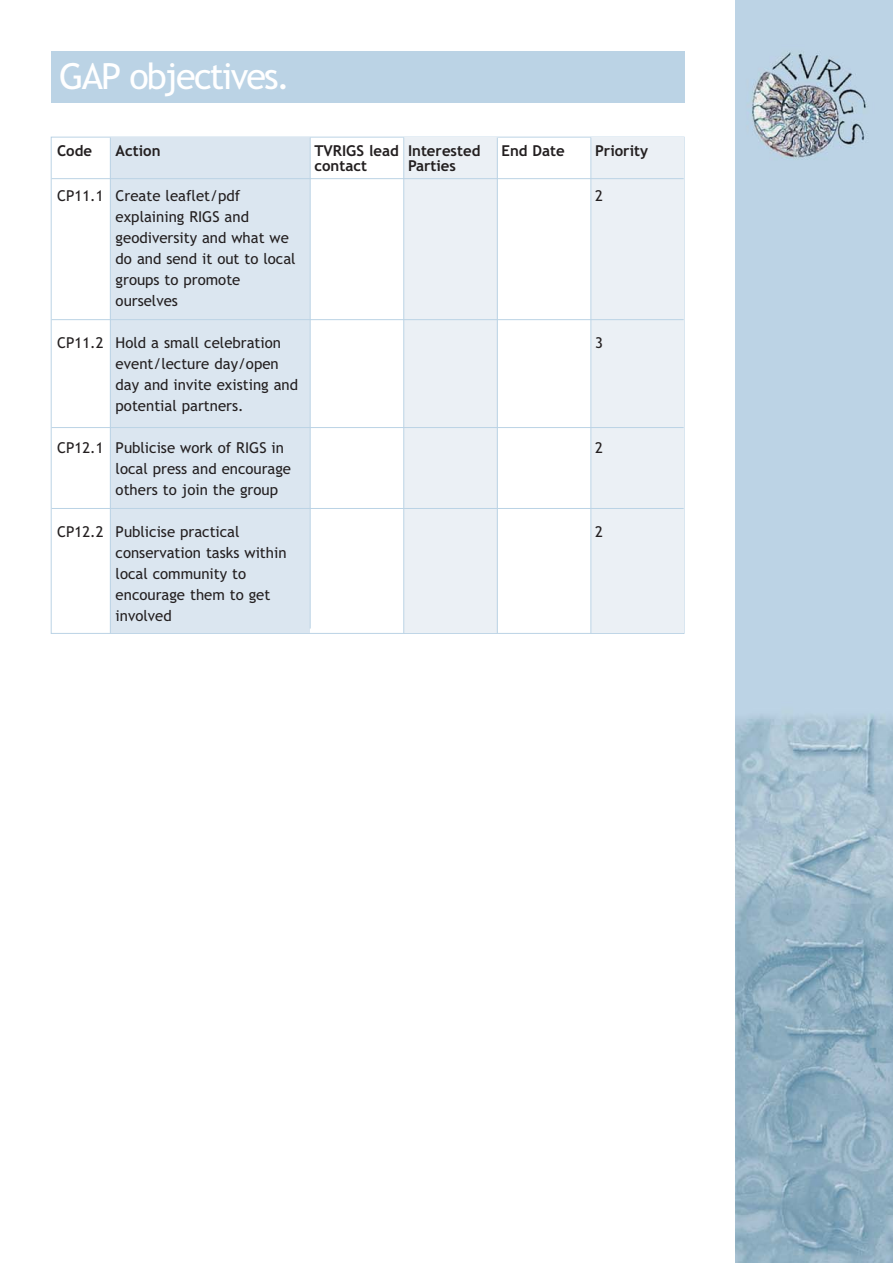
<style>
.page{position:relative;width:893px;height:1263px;background:#fff}
.page>*{position:absolute;margin:0;border:0;box-sizing:border-box;transform-origin:0 0}
.t1{font:36px "Trebuchet MS";letter-spacing:-.05em;color:#fff}
.t2{font:15px/21px "Trebuchet MS";color:#231f20}
.t3{font:700 15px/15px "Trebuchet MS";color:#231f20}
</style>
<div class="page">
<img style="left:735px;top:1px;width:158px;height:1262px">
<div style="left:51px;top:52px;width:633px;height:51px;background:#bbd3e5"></div>
<div style="left:110px;top:137px;width:200px;height:496px;background:#dbe6f0"></div>
<div style="left:404px;top:137px;width:93px;height:496px;background:#ebf0f5"></div>
<div style="left:591px;top:137px;width:93px;height:496px;background:#ebf0f5"></div>
<hr style="left:110px;top:137px;width:1px;height:496px;background:#bbd3e5">
<hr style="left:310px;top:137px;width:1px;height:491px;background:#bbd3e5">
<hr style="left:52px;top:178px;width:632px;height:1px;background:#bbd3e5">
<hr style="left:52px;top:508px;width:632px;height:1px;background:#bbd3e5">
<hr style="left:52px;top:319px;width:632px;height:1px;background:#bbd3e5">
<hr style="left:52px;top:427px;width:632px;height:1px;background:#bbd3e5">
<hr style="left:403px;top:137px;width:1px;height:496px;background:#bbd3e5">
<hr style="left:497px;top:137px;width:1px;height:496px;background:#bbd3e5">
<hr style="left:590px;top:137px;width:1px;height:496px;background:#bbd3e5">
<h1 class="t1" style="left:59px;top:62px;width:232px">GAP objectives.</h1>
<p class="t3" style="left:57px;top:144px;width:37px">Code</p>
<p class="t2" style="left:57px;top:186px;width:48px">CP11.1</p>
<p class="t2" style="left:57px;top:333px;width:48px">CP11.2</p>
<p class="t2" style="left:57px;top:438px;width:48px">CP12.1</p>
<p class="t2" style="left:57px;top:522px;width:48px">CP12.2</p>
<p class="t3" style="left:116px;top:144px;width:46px">Action</p>
<p class="t2" style="left:116px;top:186px;width:182px">Create leaflet/pdf explaining RIGS and geodiversity and what we do and send it out to local groups to promote ourselves</p>
<p class="t2" style="left:116px;top:333px;width:184px">Hold a small celebration event/lecture day/open day and invite existing and potential partners.</p>
<p class="t2" style="left:116px;top:438px;width:177px">Publicise work of RIGS in local press and encourage others to join the group</p>
<p class="t2" style="left:116px;top:522px;width:172px">Publicise practical conservation tasks within local community to encourage them to get involved</p>
<p class="t3" style="left:314px;top:144px;width:86px">TVRIGS lead contact</p>
<p class="t3" style="left:408px;top:144px;width:74px">Interested<br>Parties</p>
<p class="t3" style="left:502px;top:144px;width:65px">End Date</p>
<p class="t3" style="left:595px;top:144px;width:54px">Priority</p>
<p class="t2" style="left:595px;top:186px;width:9px">2</p>
<p class="t2" style="left:595px;top:333px;width:9px">3</p>
<p class="t2" style="left:595px;top:438px;width:9px">2</p>
<p class="t2" style="left:595px;top:522px;width:9px">2</p>
</div>
